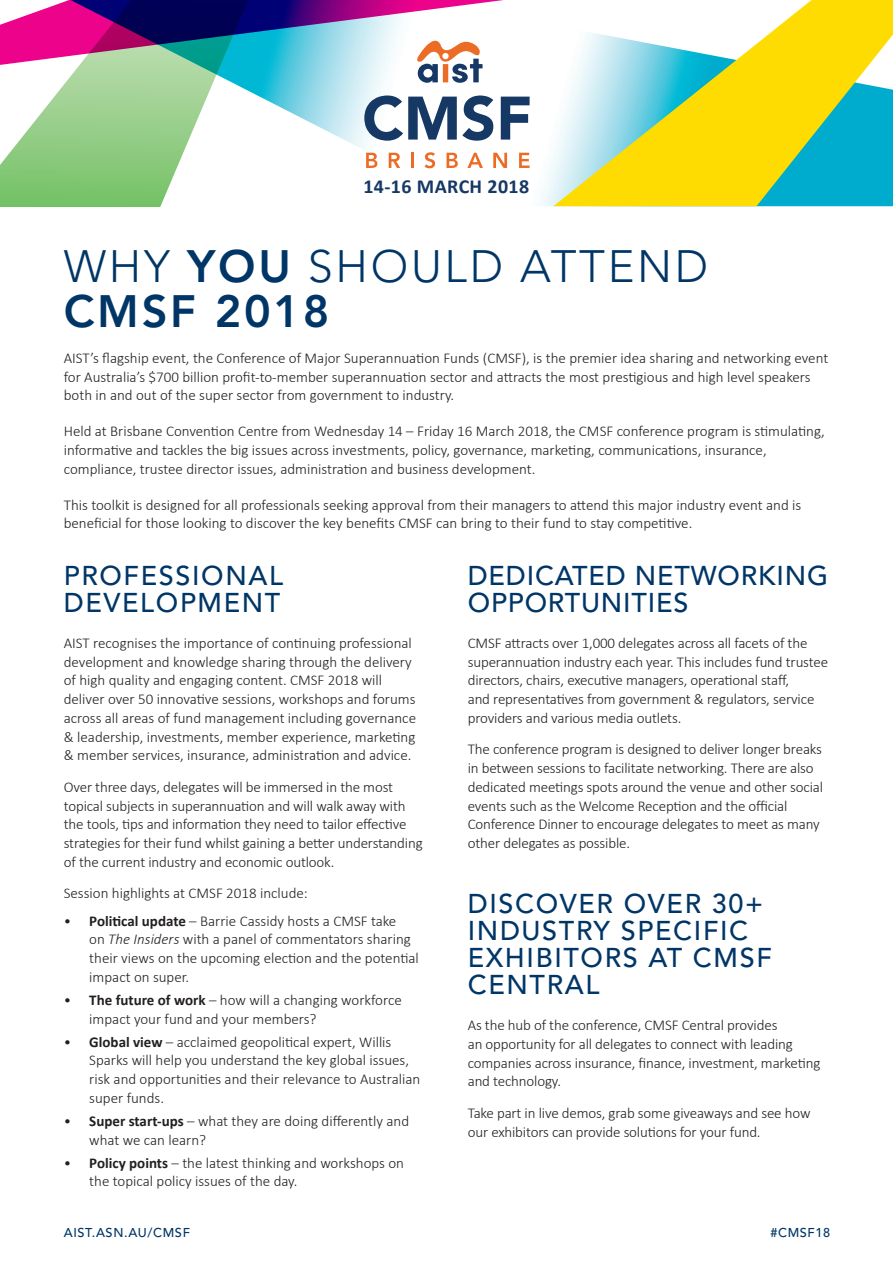
<style>
.page{position:relative;width:893px;height:1263px;background:#fff}
.page>*{position:absolute;margin:0;border:0;box-sizing:border-box;transform-origin:0 0}
.Sub_Header{font:300 45px/45px "Avenir LT Std";letter-spacing:.06em;color:#003667}
.Sub_Header-2{font:500 27px/27px "Avenir LT Std";letter-spacing:.06em;color:#003667}
.Sub_Header-3{font:500 27px/27px "Avenir LT Std";letter-spacing:.03em;color:#003667}
.t1{font:700 19.95px "Calibri";letter-spacing:.02em;color:#163865}
.Para{font:300 15px/18.8px "Calibri";letter-spacing:-.005em;color:#231f20}
.t2{font:500 12.75px "Avenir LT Std";letter-spacing:.05em;color:#003667}
.s1{font-weight:800}
.s2{font-weight:700}
.s3{font-style:italic}
</style>
<div class="page">
<svg style="left:553px;top:83px;width:340px;height:123px;fill:#ffdc01"></svg>
<svg style="left:364px;top:95px;width:166px;height:46px"></svg>
<svg style="left:366px;top:153px;width:11px;height:15px"></svg>
<svg style="left:389px;top:153px;width:11px;height:15px"></svg>
<hr style="left:411px;top:153px;width:3px;height:15px;background:#ed6c25">
<svg style="left:424px;top:152px;width:11px;height:16px"></svg>
<svg style="left:446px;top:153px;width:12px;height:15px"></svg>
<svg style="left:467px;top:153px;width:16px;height:15px"></svg>
<svg style="left:493px;top:153px;width:14px;height:15px"></svg>
<svg style="left:519px;top:153px;width:11px;height:15px"></svg>
<svg style="left:0;top:83px;width:364px;height:123px"></svg>
<svg style="left:0;top:0;width:893px;height:83px"></svg>
<p class="t1" style="left:363px;top:173px;width:167px">14-16 MARCH 2018</p>
<p class="Sub_Header" style="left:64px;top:244px;width:646px">WHY <span class="s1">YOU</span> SHOULD ATTEND<br><span class="s1">CMSF 2018</span></p>
<p class="Para" style="left:64px;top:348px;width:766px">AIST’s flagship event, the Conference of Major Superannuation Funds (CMSF), is the premier idea sharing and networking event for Australia’s $700 billion profit-to-member superannuation sector and attracts the most prestigious and high level speakers both in and out of the super sector from government to industry.</p>
<p class="Para" style="left:64px;top:422px;width:763px">Held at Brisbane Convention Centre from Wednesday 14 – Friday 16 March 2018, the CMSF conference program is stimulating, informative and tackles the big issues across investments, policy, governance, marketing, communications, insurance, compliance, trustee director issues, administration and business development.</p>
<p class="Para" style="left:64px;top:495px;width:739px">This toolkit is designed for all professionals seeking approval from their managers to attend this major industry event and is beneficial for those looking to discover the key benefits CMSF can bring to their fund to stay competitive.</p>
<p class="Sub_Header-2" style="left:64px;top:563px;width:221px">PROFESSIONAL<br>DEVELOPMENT</p>
<p class="Para" style="left:64px;top:633px;width:354px">AIST recognises the importance of continuing professional development and knowledge sharing through the delivery of high quality and engaging content. CMSF 2018 will deliver over 50 innovative sessions, workshops and forums across all areas of fund management including governance &amp; leadership, investments, member experience, marketing &amp; member services, insurance, administration and advice.</p>
<p class="Para" style="left:64px;top:777px;width:360px">Over three days, delegates will be immersed in the most topical subjects in superannuation and will walk away with the tools, tips and information they need to tailor effective strategies for their fund whilst gaining a better understanding of the current industry and economic outlook.</p>
<p class="Para" style="left:64px;top:884px;width:246px">Session highlights at CMSF 2018 include:</p>
<p class="Para" style="left:89px;top:911px;width:331px;text-indent:-26px">• <span class="s2">Political update</span> – Barrie Cassidy hosts a CMSF take<br>on <span class="s3">The Insiders</span> with a panel of commentators sharing their views on the upcoming election and the potential impact on super.</p>
<p class="Para" style="left:89px;top:990px;width:314px;text-indent:-26px">• <span class="s2">The future of work</span> – how will a changing workforce impact your fund and your members?</p>
<p class="Para" style="left:89px;top:1032px;width:332px;text-indent:-26px">• <span class="s2">Global view</span> – acclaimed geopolitical expert, Willis Sparks will help you understand the key global issues, risk and opportunities and their relevance to Australian super funds.</p>
<p class="Para" style="left:89px;top:1111px;width:321px;text-indent:-26px">• <span class="s2">Super start-ups</span> – what they are doing differently and what we can learn?</p>
<p class="Para" style="left:89px;top:1153px;width:316px;text-indent:-26px">• <span class="s2">Policy points</span> – the latest thinking and workshops on the topical policy issues of the day.</p>
<p class="Sub_Header-3" style="left:468px;top:563px;width:362px">DEDICATED NETWORKING<br>OPPORTUNITIES</p>
<p class="Para" style="left:468px;top:633px;width:362px">CMSF attracts over 1,000 delegates across all facets of the superannuation industry each year. This includes fund trustee directors, chairs, executive managers, operational staff,<br>and representatives from government &amp; regulators, service providers and various media outlets.</p>
<p class="Para" style="left:468px;top:740px;width:357px">The conference program is designed to deliver longer breaks in between sessions to facilitate networking. There are also dedicated meetings spots around the venue and other social events such as the Welcome Reception and the official Conference Dinner to encourage delegates to meet as many other delegates as possible.</p>
<p class="Sub_Header-2" style="left:468px;top:891px;width:306px">DISCOVER OVER 30+<br>INDUSTRY SPECIFIC<br>EXHIBITORS AT CMSF<br>CENTRAL</p>
<p class="Para" style="left:468px;top:1015px;width:354px">As the hub of the conference, CMSF Central provides<br>an opportunity for all delegates to connect with leading companies across insurance, finance, investment, marketing and technology.</p>
<p class="Para" style="left:468px;top:1103px;width:344px">Take part in live demos, grab some giveaways and see how our exhibitors can provide solutions for your fund.</p>
<p class="t2" style="left:64px;top:1226px;width:128px">AIST.ASN.AU/CMSF</p>
<p class="t2" style="left:770px;top:1226px;width:62px">#CMSF18</p>
</div>
